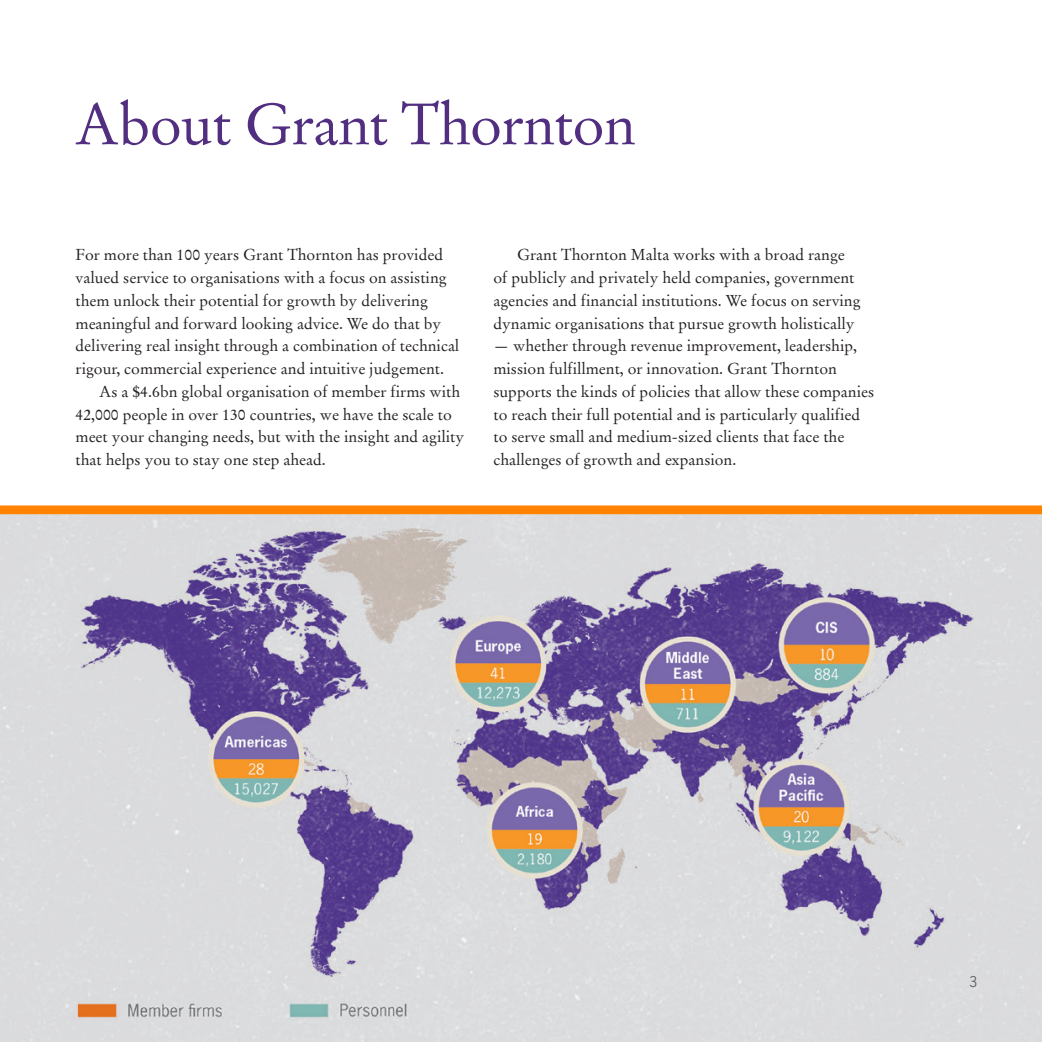
<style>
.page{position:relative;width:1042px;height:1042px;background:#fff}
.page>*{position:absolute;margin:0;border:0;box-sizing:border-box;transform-origin:0 0}
.t1{font:57.75px "Stempel Garamond Roman";letter-spacing:-.015em;color:#522e81}
.t2{font:15.75px/22.8px "Stempel Garamond Roman";color:#231f20}
.t3{font:14px "News Gothic Std";color:#636366}
</style>
<div class="page">
<svg style="left:0;top:514px;width:1px;height:528px"></svg>
<img style="left:1px;top:514px;width:1041px;height:528px">
<div style="left:0;top:505px;width:1042px;height:9px;background:#ff8200"></div>
<p class="t1" style="left:74px;top:90px;width:563px">About Grant Thornton</p>
<p class="t2" style="left:76px;top:244px;width:385px">For more than 100 years Grant Thornton has provided valued service to organisations with a focus on assisting them unlock their potential for growth by delivering meaningful and forward looking advice. We do that by delivering real insight through a combination of technical rigour, commercial experience and intuitive judgement.</p>
<p class="t2" style="left:76px;top:380px;width:390px;text-indent:24px">As a $4.6bn global organisation of member firms with 42,000 people in over 130 countries, we have the scale to meet your changing needs, but with the insight and agility that helps you to stay one step ahead.</p>
<p class="t2" style="left:493px;top:244px;width:369px;text-align:center">Grant Thornton Malta works with a broad range<br>of publicly and privately held companies, government agencies and financial institutions. We focus on serving dynamic organisations that pursue growth holistically</p>
<p class="t2" style="left:493px;top:335px;width:382px">— whether through revenue improvement, leadership, mission fulfillment, or innovation. Grant Thornton supports the kinds of policies that allow these companies to reach their full potential and is particularly qualified to serve small and medium-sized clients that face the challenges of growth and expansion.</p>
<p class="t3" style="left:969px;top:972px;width:10px">3</p>
</div>
